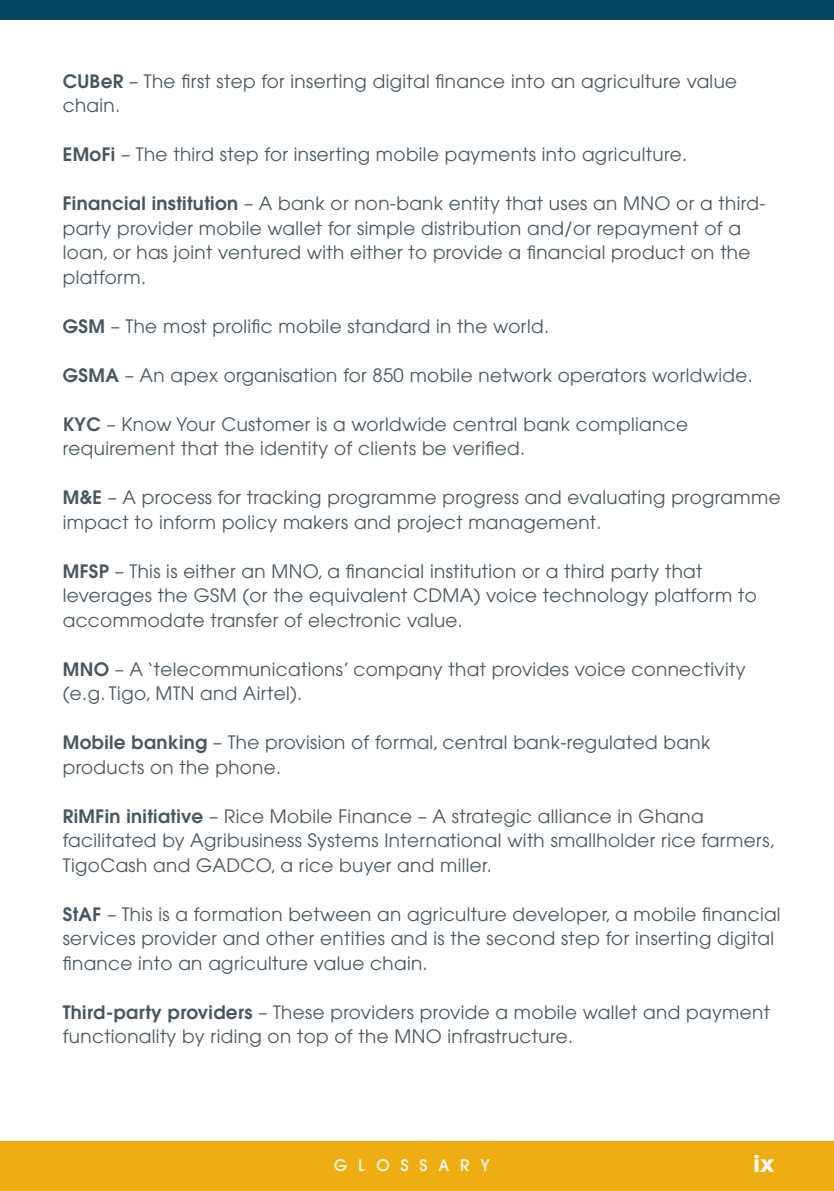
<style>
.page{position:relative;width:834px;height:1191px;background:#fff}
.page>*{position:absolute;margin:0;border:0;box-sizing:border-box;transform-origin:0 0}
.t1{font:700 22.75px "ITC Avant Garde Std";color:#fff}
.t2{font:18.38px/24.5px "Avant Garde";letter-spacing:.02em;color:#48565f}
.t3{font:500 15.75px "Avant Garde";letter-spacing:.7em;color:#fff}
.s1{font-weight:600}
</style>
<div class="page">
<div style="left:0;top:1141px;width:833px;height:50px;background:#eeae13"></div>
<div style="left:0;top:0;width:833px;height:20px;background:#004461"></div>
<p class="t2" style="left:63px;top:69px;width:675px"><span class="s1">CUBeR</span> – The first step for inserting digital finance into an agriculture value chain.</p>
<p class="t2" style="left:63px;top:142px;width:626px"><span class="s1">EMoFi</span> – The third step for inserting mobile payments into agriculture.</p>
<p class="t2" style="left:63px;top:191px;width:704px"><span class="s1">Financial institution</span> – A bank or non-bank entity that uses an MNO or a third&shy;party provider mobile wallet for simple distribution and/or repayment of a loan, or has joint ventured with either to provide a financial product on the platform.</p>
<p class="t2" style="left:63px;top:314px;width:487px"><span class="s1">GSM</span> – The most prolific mobile standard in the world.</p>
<p class="t2" style="left:63px;top:363px;width:691px"><span class="s1">GSMA</span> – An apex organisation for 850 mobile network operators worldwide.</p>
<p class="t2" style="left:63px;top:412px;width:626px"><span class="s1">KYC</span> – Know Your Customer is a worldwide central bank compliance requirement that the identity of clients be verified.</p>
<p class="t2" style="left:63px;top:485px;width:719px"><span class="s1">M&amp;E</span> – A process for tracking programme progress and evaluating programme impact to inform policy makers and project management.</p>
<p class="t2" style="left:63px;top:559px;width:695px"><span class="s1">MFSP</span> – This is either an MNO, a financial institution or a third party that leverages the GSM (or the equivalent CDMA) voice technology platform to accommodate transfer of electronic value.</p>
<p class="t2" style="left:63px;top:657px;width:684px"><span class="s1">MNO</span> – A ‘telecommunications’ company that provides voice connectivity (e.g. Tigo, MTN and Airtel).</p>
<p class="t2" style="left:63px;top:730px;width:648px"><span class="s1">Mobile banking</span> – The provision of formal, central bank-regulated bank products on the phone.</p>
<p class="t2" style="left:63px;top:804px;width:714px"><span class="s1">RiMFin initiative</span> – Rice Mobile Finance – A strategic alliance in Ghana facilitated by Agribusiness Systems International with smallholder rice farmers,<br>TigoCash and GADCO, a rice buyer and miller.</p>
<p class="t2" style="left:63px;top:902px;width:719px"><span class="s1">StAF</span> – This is a formation between an agriculture developer, a mobile financial services provider and other entities and is the second step for inserting digital finance into an agriculture value chain.</p>
<p class="t2" style="left:63px;top:1000px;width:708px"><span class="s1">Third-party providers</span> – These providers provide a mobile wallet and payment functionality by riding on top of the MNO infrastructure.</p>
<p class="t3" style="left:334px;top:1155px;width:157px">GLOSSARY</p>
<p class="t1" style="left:753px;top:1149px;width:22px">ix</p>
</div>
